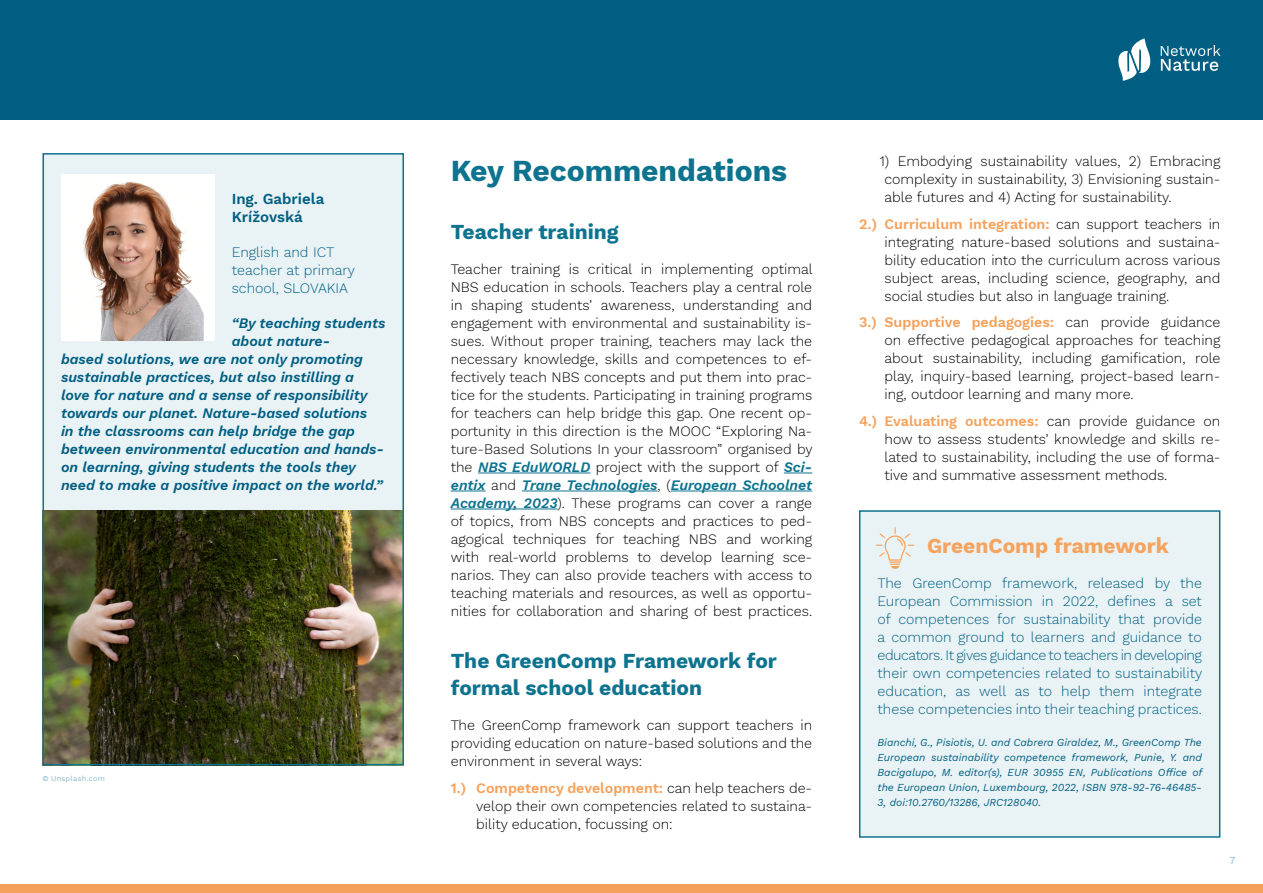
<style>
.page{position:relative;width:1263px;height:893px;background:#fff}
.page>*{position:absolute;margin:0;border:0;box-sizing:border-box;transform-origin:0 0}
.t1{font:700 30px "Work Sans";color:#0d738f}
.t2{font:700 21px/27px "Work Sans";color:#0d738f}
.t3{font:700 21px "Work Sans";color:#f6a35e}
.t4{font:600 15px/18px "Work Sans";color:#005e82}
.t5{font:300 14.25px/18px "Work Sans";color:#000;text-align:justify}
.t6{font:300 14.25px/18px "Work Sans";color:#005e82}
.t7{font:italic 600 14.25px "Work Sans";color:#005e82}
.t8{font:italic 10.5px/15px "Work Sans";color:#005e82;text-align:justify}
.t9{font:10.5px "Work Sans";color:#86b9c7}
.t10{font:7.5px "Work Sans";letter-spacing:.025em;color:#86b9c7}
.s1{font-weight:600;font-style:italic;color:#0d738f}
.s2{font-weight:600;color:#f6a15a}
</style>
<div class="page">
<div style="left:0;top:0;width:1263px;height:119px;background:#005e82"></div>
<div style="left:0;top:884px;width:1263px;height:9px;background:#f6a15a"></div>
<svg style="left:1161px;top:45px;width:59px;height:26px"></svg>
<svg style="left:1118px;top:38px;width:33px;height:43px"></svg>
<hr style="left:478px;top:473px;width:112px;height:1px;background:#0d738f">
<svg style="left:784px;top:473px;width:28px;height:1px"></svg>
<hr style="left:451px;top:491px;width:35px;height:1px;background:#0d738f">
<hr style="left:522px;top:491px;width:136px;height:1px;background:#0d738f">
<hr style="left:671px;top:491px;width:141px;height:1px;background:#0d738f">
<hr style="left:451px;top:509px;width:107px;height:1px;background:#0d738f">
<div style="left:43px;top:153px;width:361px;height:608px;background:#e9f3f5"></div>
<img style="left:46px;top:510px;width:355px;height:252px">
<div style="left:43px;top:153px;width:361px;height:612px;border:2px solid #0d738f"></div>
<img style="left:62px;top:174px;width:153px;height:166px">
<div style="left:860px;top:511px;width:360px;height:326px;background:#e9f3f5"></div>
<div style="left:859px;top:510px;width:361px;height:328px;border:2px solid #0d738f"></div>
<svg style="left:876px;top:527px;width:38px;height:42px"></svg>
<p class="t4" style="left:232px;top:189px;width:94px">Ing. Gabriela<br>Krížovská</p>
<p class="t6" style="left:232px;top:242px;width:125px">English and ICT teacher at primary school, SLOVAKIA</p>
<p class="t7" style="left:232px;top:312px;width:155px">“By teaching students</p>
<p class="t7" style="left:232px;top:330px;width:100px">about nature-</p>
<p class="t7" style="left:61px;top:348px;width:303px">based solutions, we are not only promoting</p>
<p class="t7" style="left:61px;top:366px;width:295px">sustainable practices, but also instilling a</p>
<p class="t7" style="left:61px;top:384px;width:308px">love for nature and a sense of responsibility</p>
<p class="t7" style="left:61px;top:402px;width:308px">towards our planet. Nature-based solutions</p>
<p class="t7" style="left:61px;top:420px;width:295px">in the classrooms can help bridge the gap</p>
<p class="t7" style="left:61px;top:438px;width:324px">between environmental education and hands-</p>
<p class="t7" style="left:61px;top:456px;width:296px">on learning, giving students the tools they</p>
<p class="t7" style="left:61px;top:474px;width:323px">need to make a positive impact on the world.”</p>
<p class="t10" style="left:43px;top:773px;width:64px">© Unsplash.com</p>
<h1 class="t1" style="left:451px;top:148px;width:338px">Key Recommendations</h1>
<h2 class="t2" style="left:451px;top:217px;width:169px">Teacher training</h2>
<p class="t5" style="left:451px;top:259px;width:363px">Teacher training is critical in implementing optimal NBS education in schools. Teachers play a central role in shaping students’ awareness, understanding and engagement with environmental and sustainability is&shy;sues. Without proper training, teachers may lack the necessary knowledge, skills and competences to ef&shy;fectively teach NBS concepts and put them into prac&shy;tice for the students. Participating in training programs for teachers can help bridge this gap. One recent op&shy;portunity in this direction is the MOOC “Exploring Na&shy;ture-Based Solutions In your classroom” organised by the <span class="s1">NBS EduWORLD</span> project with the support of <span class="s1">Sci&shy;entix</span> and <span class="s1">Trane Technologies</span>, (<span class="s1">European Schoolnet Academy, 2023</span>). These programs can cover a range of topics, from NBS concepts and practices to ped&shy;agogical techniques for teaching NBS and working with real-world problems to develop learning sce&shy;narios. They can also provide teachers with access to teaching materials and resources, as well as opportu&shy;nities for collaboration and sharing of best practices.</p>
<h2 class="t2" style="left:451px;top:647px;width:328px">The GreenComp Framework for formal school education</h2>
<p class="t5" style="left:451px;top:716px;width:363px">The GreenComp framework can support teachers in providing education on nature-based solutions and the environment in several ways:</p>
<p class="t5" style="left:476px;top:778px;width:337px;text-indent:-26px"><span class="s2">1.) Competency development:</span> can help teachers de&shy;velop their own competencies related to sustaina&shy;bility education, focussing on:</p>
<p class="t5" style="left:884px;top:152px;width:337px;text-indent:-5px">1) Embodying sustainability values, 2) Embracing complexity in sustainability, 3) Envisioning sustain&shy;able futures and 4) Acting for sustainability.</p>
<p class="t5" style="left:884px;top:214px;width:337px;text-indent:-26px"><span class="s2">2.) Curriculum integration:</span> can support teachers in integrating nature-based solutions and sustaina&shy;bility education into the curriculum across various subject areas, including science, geography, and social studies but also in language training.</p>
<p class="t5" style="left:884px;top:313px;width:337px;text-indent:-26px"><span class="s2">3.) Supportive pedagogies:</span> can provide guidance on effective pedagogical approaches for teaching about sustainability, including gamification, role play, inquiry-based learning, project-based learn&shy;ing, outdoor learning and many more.</p>
<p class="t5" style="left:884px;top:411px;width:337px;text-indent:-26px"><span class="s2">4.) Evaluating outcomes:</span> can provide guidance on how to assess students’ knowledge and skills re&shy;lated to sustainability, including the use of forma&shy;tive and summative assessment methods.</p>
<h2 class="t3" style="left:927px;top:529px;width:243px">GreenComp framework</h2>
<p class="t6" style="left:877px;top:573px;width:326px;text-align:justify">The GreenComp framework, released by the European Commission in 2022, defines a set of competences for sustainability that provide a common ground to learners and guidance to educators. It gives guidance to teachers in developing their own competencies related to sustainability education, as well as to help them integrate these competencies into their teaching practices.</p>
<p class="t8" style="left:877px;top:734px;width:326px">Bianchi, G., Pisiotis, U. and Cabrera Giraldez, M., GreenComp The European sustainability competence framework, Punie, Y. and Bacigalupo, M. editor(s), EUR 30955 EN, Publications Office of the European Union, Luxembourg, 2022, ISBN 978-92-76-46485- 3, doi:10.2760/13286, JRC128040.</p>
<p class="t9" style="left:1229px;top:853px;width:7px">7</p>
</div>
